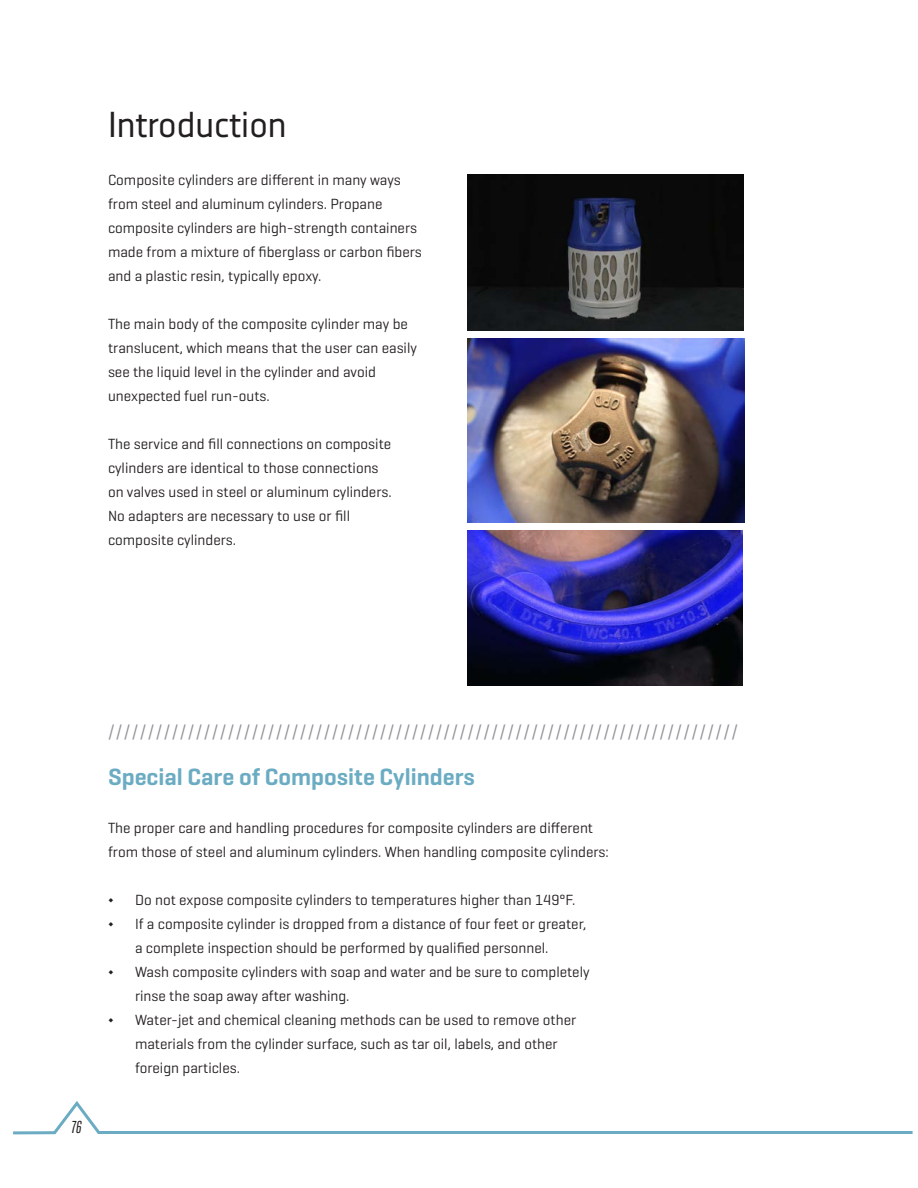
<style>
.page{position:relative;width:918px;height:1188px;background:#fff}
.page>*{position:absolute;margin:0;border:0;box-sizing:border-box;transform-origin:0 0}
.Body_Copy{font:36px "Decima Nova";color:#231f20}
.Body_Copy-2{font:600 24px "Geogrotesque";color:#6bacc3}
.Body_Copy-3{font:18px "Geogrotesque";color:#91959b}
.t1{font:italic 17.25px "Heroic Condensed";color:#231f20}
.Body_Copy-4{font:15px "Geogrotesque";color:#231f20}
</style>
<div class="page">
<svg style="left:13px;top:1101px;width:900px;height:34px"></svg>
<img style="left:467px;top:175px;width:277px;height:155px">
<img style="left:467px;top:338px;width:277px;height:185px">
<img style="left:467px;top:531px;width:276px;height:155px">
<p class="Body_Copy" style="left:108px;top:104px;width:180px">Introduction</p>
<p class="Body_Copy-4" style="left:108px;top:171px;width:294px">Composite cylinders are different in many ways</p>
<p class="Body_Copy-4" style="left:108px;top:195px;width:276px">from steel and aluminum cylinders. Propane</p>
<p class="Body_Copy-4" style="left:108px;top:219px;width:311px">composite cylinders are high-strength containers</p>
<p class="Body_Copy-4" style="left:108px;top:243px;width:315px">made from a mixture of fiberglass or carbon fibers</p>
<p class="Body_Copy-4" style="left:108px;top:267px;width:215px">and a plastic resin, typically epoxy.</p>
<p class="Body_Copy-4" style="left:108px;top:315px;width:301px">The main body of the composite cylinder may be</p>
<p class="Body_Copy-4" style="left:108px;top:339px;width:310px">translucent, which means that the user can easily</p>
<p class="Body_Copy-4" style="left:108px;top:363px;width:270px">see the liquid level in the cylinder and avoid</p>
<p class="Body_Copy-4" style="left:108px;top:387px;width:163px">unexpected fuel run-outs.</p>
<p class="Body_Copy-4" style="left:108px;top:435px;width:285px">The service and fill connections on composite</p>
<p class="Body_Copy-4" style="left:108px;top:459px;width:272px">cylinders are identical to those connections</p>
<p class="Body_Copy-4" style="left:108px;top:483px;width:285px">on valves used in steel or aluminum cylinders.</p>
<p class="Body_Copy-4" style="left:108px;top:507px;width:244px">No adapters are necessary to use or fill</p>
<p class="Body_Copy-4" style="left:108px;top:531px;width:130px">composite cylinders.</p>
<p class="t1" style="left:72px;top:1118px;width:12px">76</p>
<p class="Body_Copy-3" style="left:108px;top:720px;width:632px">///////////////////////////////////////////////////////////////////////////////</p>
<p class="Body_Copy-2" style="left:108px;top:762px;width:368px">Special Care of Composite Cylinders</p>
<p class="Body_Copy-4" style="left:108px;top:819px;width:487px">The proper care and handling procedures for composite cylinders are different</p>
<p class="Body_Copy-4" style="left:108px;top:843px;width:502px">from those of steel and aluminum cylinders. When handling composite cylinders:</p>
<p class="Body_Copy-4" style="left:108px;top:891px;width:7px">◊</p>
<p class="Body_Copy-4" style="left:135px;top:891px;width:442px">Do not expose composite cylinders to temperatures higher than 149°F.</p>
<p class="Body_Copy-4" style="left:108px;top:915px;width:7px">◊</p>
<p class="Body_Copy-4" style="left:135px;top:915px;width:453px">If a composite cylinder is dropped from a distance of four feet or greater,</p>
<p class="Body_Copy-4" style="left:135px;top:939px;width:415px">a complete inspection should be performed by qualified personnel.</p>
<p class="Body_Copy-4" style="left:108px;top:963px;width:7px">◊</p>
<p class="Body_Copy-4" style="left:135px;top:963px;width:456px">Wash composite cylinders with soap and water and be sure to completely</p>
<p class="Body_Copy-4" style="left:135px;top:987px;width:216px">rinse the soap away after washing.</p>
<p class="Body_Copy-4" style="left:108px;top:1011px;width:7px">◊</p>
<p class="Body_Copy-4" style="left:135px;top:1011px;width:443px">Water-jet and chemical cleaning methods can be used to remove other</p>
<p class="Body_Copy-4" style="left:135px;top:1035px;width:424px">materials from the cylinder surface, such as tar oil, labels, and other</p>
<p class="Body_Copy-4" style="left:135px;top:1059px;width:107px">foreign particles.</p>
</div>
